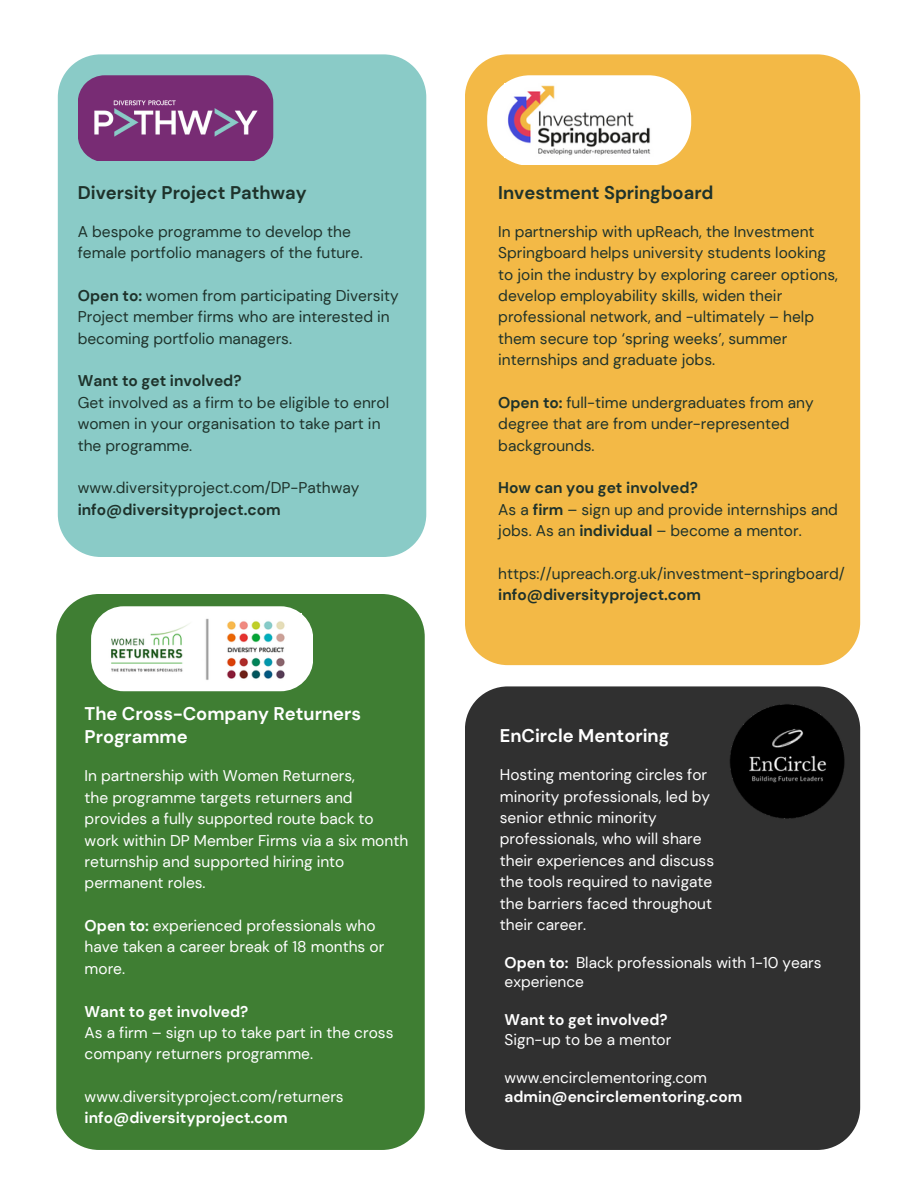
<style>
.page{position:relative;width:918px;height:1188px;background:#fff}
.page>*{position:absolute;margin:0;border:0;box-sizing:border-box;transform-origin:0 0}
.t1{font:700 18.3px/23.7px "DM Sans";color:#fff}
.t2{font:700 18.3px "DM Sans";color:#1e322b}
.t3{font:15.45px/21.3px "DM Sans";color:#1e322b}
.t4{font:15.45px/21.3px "DM Sans";color:#fff}
.t5{font:700 15.45px "DM Sans";color:#fff}
.t6{font:700 15.45px "DM Sans";color:#1e322b}
.s1{font-weight:700}
</style>
<div class="page">
<div style="left:58px;top:54px;width:368px;height:503px;background:#8acbc7"></div>
<svg style="left:78px;top:75px;width:195px;height:86px"></svg>
<img style="left:89px;top:100px;width:173px;height:38px">
<div style="left:465px;top:54px;width:395px;height:611px;background:#f3b946"></div>
<div style="left:487px;top:75px;width:204px;height:90px;background:#fff;border-radius:43px"></div>
<img style="left:505px;top:85px;width:146px;height:73px">
<div style="left:56px;top:594px;width:369px;height:555px;background:#3f7e33"></div>
<div style="left:91px;top:606px;width:222px;height:85px;background:#fff;border-radius:33px"></div>
<img style="left:111px;top:618px;width:174px;height:62px">
<div style="left:465px;top:686px;width:395px;height:464px;background:#303030"></div>
<img style="left:729px;top:704px;width:116px;height:118px">
<p class="t2" style="left:78px;top:181px;width:231px">Diversity Project Pathway</p>
<p class="t3" style="left:78px;top:221px;width:286px">A bespoke programme to develop the female portfolio managers of the future.</p>
<p class="t3" style="left:78px;top:285px;width:323px"><span class="s1">Open to:</span> women from participating Diversity<br>Project member firms who are interested in becoming portfolio managers.</p>
<p class="t6" style="left:78px;top:371px;width:165px">Want to get involved?</p>
<p class="t3" style="left:78px;top:392px;width:313px">Get involved as a firm to be eligible to enrol women in your organisation to take part in the programme.</p>
<p class="t3" style="left:78px;top:477px;width:283px">www.diversityproject.com/DP-Pathway</p>
<p class="t6" style="left:78px;top:499px;width:204px">info@diversityproject.com</p>
<p class="t1" style="left:85px;top:702px;width:278px">The Cross-Company Returners<br>Programme</p>
<p class="t4" style="left:85px;top:765px;width:325px">In partnership with Women Returners,<br>the programme targets returners and provides a fully supported route back to work within DP Member Firms via a six month returnship and supported hiring into permanent roles.</p>
<p class="t4" style="left:85px;top:915px;width:301px"><span class="s1">Open to:</span> experienced professionals who have taken a career break of 18 months or more.</p>
<p class="t5" style="left:85px;top:1001px;width:165px">Want to get involved?</p>
<p class="t4" style="left:85px;top:1022px;width:310px">As a firm – sign up to take part in the cross company returners programme.</p>
<p class="t4" style="left:85px;top:1086px;width:261px">www.diversityproject.com/returners</p>
<p class="t5" style="left:85px;top:1108px;width:204px">info@diversityproject.com</p>
<p class="t2" style="left:498px;top:181px;width:217px">Investment Springboard</p>
<p class="t3" style="left:498px;top:221px;width:341px">In partnership with upReach, the Investment Springboard helps university students looking to join the industry by exploring career options, develop employability skills, widen their professional network, and -ultimately – help them secure top ‘spring weeks’, summer internships and graduate jobs.</p>
<p class="t3" style="left:498px;top:392px;width:317px"><span class="s1">Open to:</span> full-time undergraduates from any degree that are from under-represented backgrounds.</p>
<p class="t3" style="left:498px;top:477px;width:341px"><span class="s1">How can you get involved?<br></span>As a <span class="s1">firm</span> – sign up and provide internships and jobs. As an <span class="s1">individual</span> – become a mentor.</p>
<p class="t3" style="left:498px;top:563px;width:348px">https://upreach.org.uk/investment-springboard/</p>
<p class="t6" style="left:498px;top:585px;width:204px">info@diversityproject.com</p>
<p class="t1" style="left:500px;top:724px;width:171px">EnCircle Mentoring</p>
<p class="t4" style="left:500px;top:764px;width:216px">Hosting mentoring circles for minority professionals, led by senior ethnic minority professionals, who will share their experiences and discuss the tools required to navigate the barriers faced throughout their career.</p>
<p class="t4" style="left:505px;top:953px;width:319px;line-height:19.2px"><span class="s1">Open to:</span> Black professionals with 1-10 years experience</p>
<p class="t5" style="left:505px;top:1010px;width:165px">Want to get involved?</p>
<p class="t4" style="left:505px;top:1029px;width:168px">Sign-up to be a mentor</p>
<p class="t4" style="left:505px;top:1067px;width:204px">www.encirclementoring.com</p>
<p class="t5" style="left:505px;top:1087px;width:239px">admin@encirclementoring.com</p>
</div>
